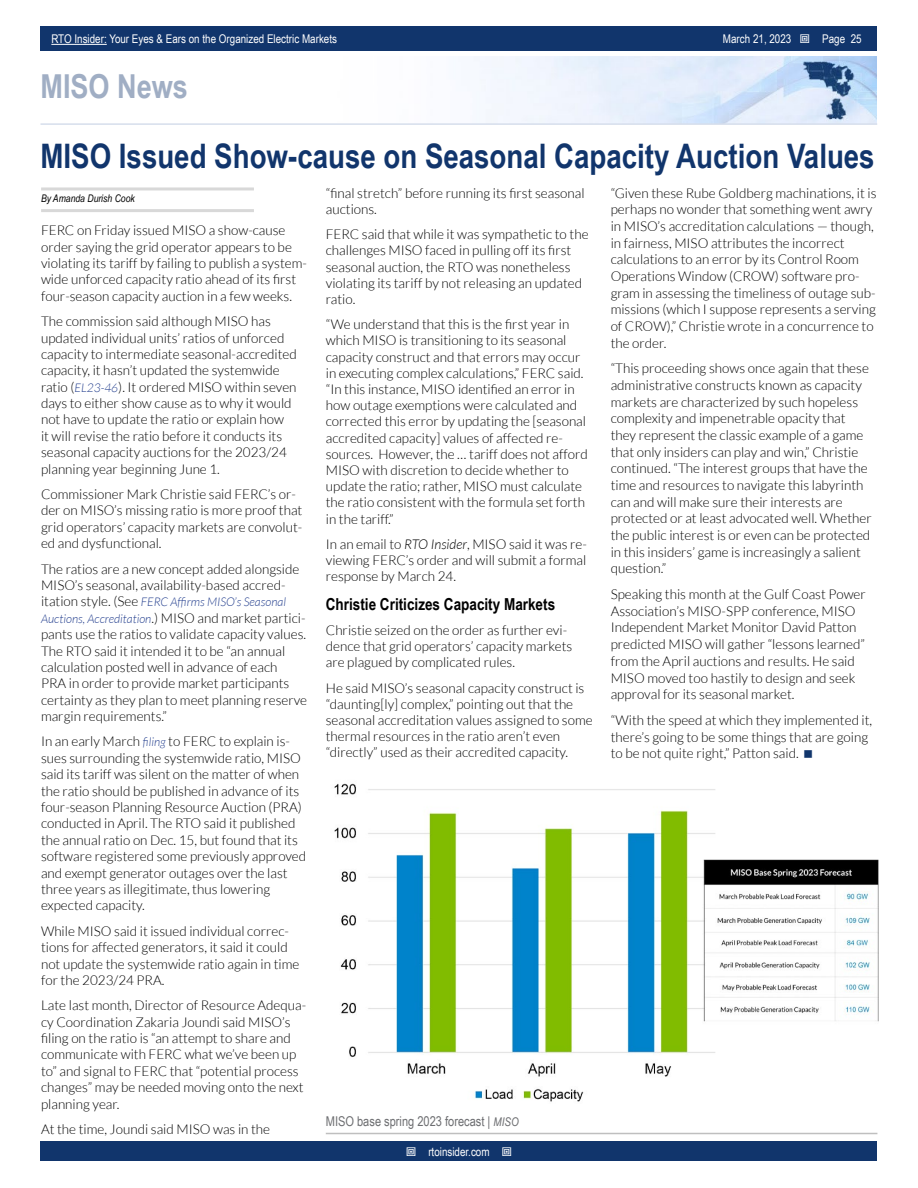
<style>
.page{position:relative;width:918px;height:1188px;background:#fff}
.page>*{position:absolute;margin:0;border:0;box-sizing:border-box;transform-origin:0 0}
.t1{font:700 33.75px "Arial Narrow";color:#11356c}
.t2{font:700 33px "Arial Narrow";color:#a0aec4}
.t3{font:700 16.5px "Arial Narrow";color:#000}
.t4{font:300 13.5px/16.4px "Lato";color:#000}
.t5{font:13.5px "Arial Narrow";color:#6d6e71}
.t6{font:12px "Arial Narrow";color:#fff}
.t7{font:italic 300 12px "Lato";color:#25408f}
.t8{font:italic 10.5px "Arial Narrow";color:#000}
.s1{font-style:italic;font-size:12px;color:#25408f}
.s2{font-style:normal;font-size:13.5px;color:#000}
.s3{font-style:italic}
.s4{font-style:italic;font-size:12px}
</style>
<div class="page">
<div style="left:41px;top:1142px;width:836px;height:19px;background:#11356c"></div>
<div style="left:41px;top:27px;width:836px;height:24px;background:#11356c"></div>
<hr style="left:51px;top:44px;width:56px;height:1px;background:#fff">
<img style="left:474px;top:56px;width:403px;height:67px">
<hr style="left:40px;top:123px;width:837px;height:2px;background:#d6deec">
<hr style="left:41px;top:187px;width:213px;height:3px;background:#d8d8d8">
<hr style="left:41px;top:209px;width:213px;height:3px;background:#d8d8d8">
<hr style="left:326px;top:1133px;width:551px;height:1px;background:#bfbfbf">
<img style="left:334px;top:783px;width:544px;height:319px">
<p class="t6" style="left:51px;top:30px;width:287px">RTO Insider: Your Eyes &amp; Ears on the Organized Electric Markets</p>
<p class="t6" style="left:723px;top:30px;width:70px">March 21, 2023</p>
<p class="t6" style="left:822px;top:30px;width:41px">Page 25</p>
<h2 class="t2" style="left:40px;top:61px;width:149px">MISO News</h2>
<h1 class="t1" style="left:40px;top:131px;width:836px">MISO Issued Show-cause on Seasonal Capacity Auction Values</h1>
<p class="t8" style="left:41px;top:191px;width:95px">By Amanda Durish Cook</p>
<p class="t4" style="left:41px;top:222px;width:267px">FERC on Friday issued MISO a show-cause order saying the grid operator appears to be violating its tariff by failing to publish a system&shy;wide unforced capacity ratio ahead of its first four-season capacity auction in a few weeks.</p>
<p class="t4" style="left:41px;top:313px;width:257px">The commission said although MISO has updated individual units’ ratios of unforced capacity to intermediate seasonal-accredited capacity, it hasn’t updated the systemwide ratio (<span class="s1">EL23-46</span>). It ordered MISO within seven days to either show cause as to why it would not have to update the ratio or explain how<br>it will revise the ratio before it conducts its seasonal capacity auctions for the 2023/24 planning year beginning June 1.</p>
<p class="t4" style="left:41px;top:486px;width:263px">Commissioner Mark Christie said FERC’s or&shy;der on MISO’s missing ratio is more proof that grid operators’ capacity markets are convolut&shy;ed and dysfunctional.</p>
<p class="t4" style="left:41px;top:561px;width:260px">The ratios are a new concept added alongside<br>MISO’s seasonal, availability-based accred-</p>
<p class="t7" style="left:41px;top:596px;width:247px"><span class="s2">itation style. (See</span> FERC Affirms MISO’s Seasonal</p>
<p class="t4" style="left:41px;top:610px;width:268px"><span class="s1">Auctions, Accreditation</span>.) MISO and market partici&shy;pants use the ratios to validate capacity values.<br>The RTO said it intended it to be “an annual calculation posted well in advance of each<br>PRA in order to provide market participants certainty as they plan to meet planning reserve margin requirements.”</p>
<p class="t4" style="left:41px;top:733px;width:267px">In an early March <span class="s1">filing</span> to FERC to explain is&shy;sues surrounding the systemwide ratio, MISO said its tariff was silent on the matter of when the ratio should be published in advance of its four-season Planning Resource Auction (PRA) conducted in April. The RTO said it published the annual ratio on Dec. 15, but found that its software registered some previously approved and exempt generator outages over the last three years as illegitimate, thus lowering expected capacity.</p>
<p class="t4" style="left:41px;top:923px;width:260px">While MISO said it issued individual correc&shy;tions for affected generators, it said it could not update the systemwide ratio again in time for the 2023/24 PRA.</p>
<p class="t4" style="left:41px;top:997px;width:267px">Late last month, Director of Resource Adequa&shy;cy Coordination Zakaria Joundi said MISO’s filing on the ratio is “an attempt to share and communicate with FERC what we’ve been up to” and signal to FERC that “potential process changes” may be needed moving onto the next planning year.</p>
<p class="t4" style="left:41px;top:1121px;width:231px">At the time, Joundi said MISO was in the</p>
<p class="t4" style="left:326px;top:185px;width:260px">“final stretch” before running its first seasonal auctions.</p>
<p class="t4" style="left:326px;top:226px;width:264px">FERC said that while it was sympathetic to the challenges MISO faced in pulling off its first seasonal auction, the RTO was nonetheless violating its tariff by not releasing an updated ratio.</p>
<p class="t4" style="left:326px;top:316px;width:263px">“We understand that this is the first year in which MISO is transitioning to its seasonal capacity construct and that errors may occur in executing complex calculations,” FERC said. “In this instance, MISO identified an error in how outage exemptions were calculated and corrected this error by updating the [seasonal accredited capacity] values of affected re&shy;sources. However, the … tariff does not afford MISO with discretion to decide whether to update the ratio; rather, MISO must calculate the ratio consistent with the formula set forth in the tariff.”</p>
<p class="t4" style="left:326px;top:536px;width:263px;text-align:justify">In an email to <span class="s3">RTO Insider</span>, MISO said it was re&shy;viewing FERC’s order and will submit a formal response by March 24.</p>
<p class="t3" style="left:326px;top:592px;width:231px">Christie Criticizes Capacity Markets</p>
<p class="t4" style="left:326px;top:622px;width:248px">Christie seized on the order as further evi&shy;dence that grid operators’ capacity markets are plagued by complicated rules.</p>
<p class="t4" style="left:326px;top:680px;width:268px">He said MISO’s seasonal capacity construct is “daunting[ly] complex,” pointing out that the seasonal accreditation values assigned to some thermal resources in the ratio aren’t even “directly” used as their accredited capacity.</p>
<p class="t4" style="left:611px;top:185px;width:267px">“Given these Rube Goldberg machinations, it is perhaps no wonder that something went awry in MISO’s accreditation calculations — though, in fairness, MISO attributes the incorrect calculations to an error by its Control Room Operations Window (CROW) software pro&shy;gram in assessing the timeliness of outage sub&shy;missions (which I suppose represents a serving of CROW),” Christie wrote in a concurrence to the order.</p>
<p class="t4" style="left:611px;top:360px;width:263px">“This proceeding shows once again that these administrative constructs known as capacity markets are characterized by such hopeless complexity and impenetrable opacity that they represent the classic example of a game that only insiders can play and win,” Christie continued. “The interest groups that have the time and resources to navigate this labyrinth can and will make sure their interests are protected or at least advocated well. Whether the public interest is or even can be protected in this insiders’ game is increasingly a salient question.”</p>
<p class="t4" style="left:611px;top:586px;width:257px">Speaking this month at the Gulf Coast Power Association’s MISO-SPP conference, MISO Independent Market Monitor David Patton predicted MISO will gather “lessons learned” from the April auctions and results. He said MISO moved too hastily to design and seek approval for its seasonal market.</p>
<p class="t4" style="left:611px;top:712px;width:263px">“With the speed at which they implemented it, there’s going to be some things that are going to be not quite right,” Patton said.</p>
<p class="t5" style="left:326px;top:1111px;width:194px">MISO base spring 2023 forecast | <span class="s4">MISO</span></p>
<p class="t6" style="left:428px;top:1143px;width:63px">rtoinsider.com</p>
</div>
